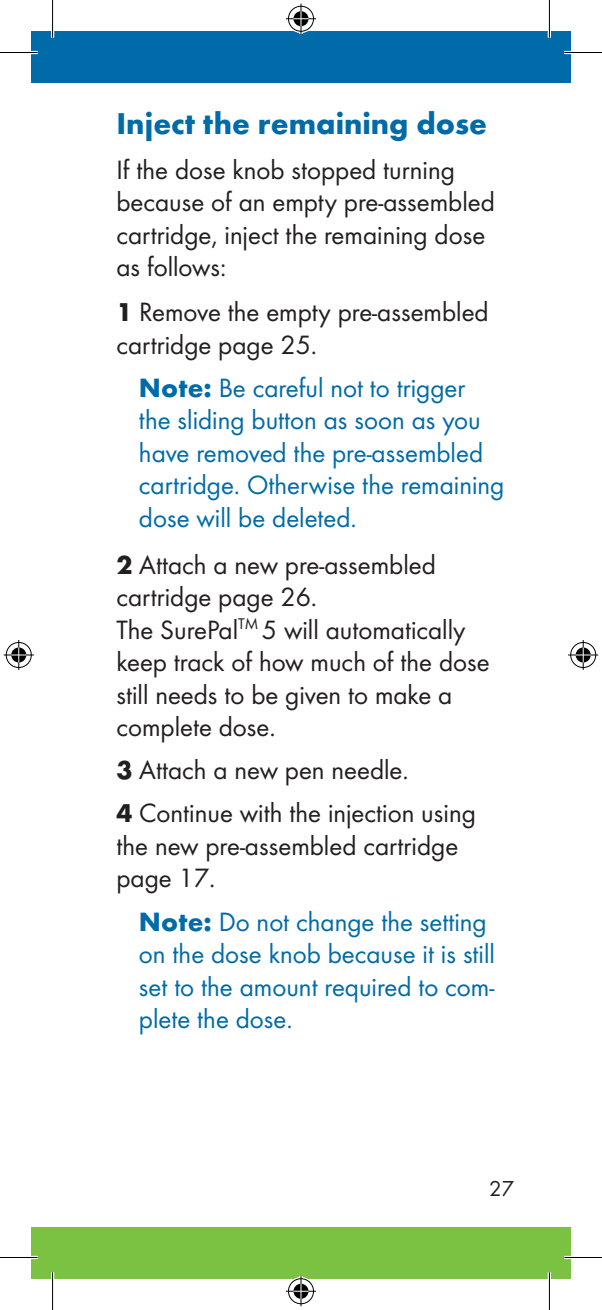
<style>
.page{position:relative;width:602px;height:1310px;background:#fff}
.page>*{position:absolute;margin:0;border:0;box-sizing:border-box;transform-origin:0 0}
.t1{font:700 31.25px "Futura";color:#006ba8}
.t2{font:27.5px/32.5px "Futura Boo";color:#231f20}
.t3{font:27.5px/32.5px "Futura Boo";color:#006ba8}
.t4{font:22.5px "Futura Boo";color:#231f20}
.s1{font-family:"Futura";font-weight:700;font-size:26.75px}
.s2{font-family:"Futura";font-weight:700}
</style>
<div class="page">
<div style="left:31px;top:1227px;width:539px;height:51px;background:#7bc142"></div>
<div style="left:31px;top:31px;width:539px;height:52px;background:#006ba8"></div>
<hr style="left:0;top:51px;width:38px;height:3px;background:#fff">
<hr style="left:564px;top:51px;width:37px;height:3px;background:#fff">
<hr style="left:0;top:1256px;width:38px;height:3px;background:#fff">
<hr style="left:564px;top:1256px;width:37px;height:3px;background:#fff">
<hr style="left:51px;top:0;width:3px;height:38px;background:#fff">
<hr style="left:51px;top:1272px;width:3px;height:38px;background:#fff">
<hr style="left:547px;top:0;width:3px;height:38px;background:#fff">
<hr style="left:547px;top:1272px;width:3px;height:38px;background:#fff">
<hr style="left:0;top:52px;width:38px;height:1px;background:#000">
<hr style="left:564px;top:52px;width:37px;height:1px;background:#000">
<hr style="left:0;top:1257px;width:38px;height:1px;background:#000">
<hr style="left:564px;top:1257px;width:37px;height:1px;background:#000">
<hr style="left:52px;top:0;width:1px;height:38px;background:#000">
<hr style="left:52px;top:1272px;width:1px;height:38px;background:#000">
<hr style="left:548px;top:0;width:1px;height:38px;background:#000">
<hr style="left:548px;top:1272px;width:1px;height:38px;background:#000">
<div style="left:286px;top:5px;width:29px;height:28px;border:3px solid #fff;border-radius:50%"></div>
<hr style="left:299px;top:4px;width:3px;height:30px;background:#fff">
<div style="left:291px;top:10px;width:19px;height:18px;border:3px solid #fff;border-radius:50%"></div>
<div style="left:288px;top:6px;width:25px;height:26px;border:1px solid #000;border-radius:50%"></div>
<hr style="left:286px;top:18px;width:30px;height:1px;background:#000">
<hr style="left:300px;top:4px;width:1px;height:30px;background:#000">
<svg style="left:286px;top:11px;width:29px;height:23px"></svg>
<div style="left:286px;top:1277px;width:29px;height:28px;border:3px solid #fff;border-radius:50%"></div>
<hr style="left:299px;top:1276px;width:3px;height:30px;background:#fff">
<div style="left:291px;top:1282px;width:19px;height:18px;border:3px solid #fff;border-radius:50%"></div>
<div style="left:288px;top:1278px;width:25px;height:26px;border:1px solid #000;border-radius:50%"></div>
<hr style="left:286px;top:1291px;width:30px;height:1px;background:#000">
<hr style="left:300px;top:1276px;width:1px;height:30px;background:#000">
<svg style="left:286px;top:1276px;width:29px;height:22px"></svg>
<div style="left:5px;top:641px;width:28px;height:28px;border:3px solid #fff;border-radius:50%"></div>
<hr style="left:4px;top:653px;width:30px;height:3px;background:#fff">
<div style="left:10px;top:646px;width:18px;height:18px;border:3px solid #fff;border-radius:50%"></div>
<div style="left:6px;top:642px;width:26px;height:26px;border:1px solid #000;border-radius:50%"></div>
<hr style="left:4px;top:654px;width:30px;height:1px;background:#000">
<hr style="left:18px;top:640px;width:1px;height:30px;background:#000">
<svg style="left:11px;top:641px;width:23px;height:28px"></svg>
<div style="left:568px;top:641px;width:28px;height:28px;border:3px solid #fff;border-radius:50%"></div>
<hr style="left:567px;top:653px;width:30px;height:3px;background:#fff">
<div style="left:573px;top:646px;width:18px;height:18px;border:3px solid #fff;border-radius:50%"></div>
<div style="left:570px;top:642px;width:25px;height:26px;border:1px solid #000;border-radius:50%"></div>
<hr style="left:567px;top:654px;width:30px;height:1px;background:#000">
<hr style="left:582px;top:640px;width:1px;height:30px;background:#000">
<svg style="left:567px;top:641px;width:23px;height:28px"></svg>
<p class="t1" style="left:116px;top:104px;width:372px">Inject the remaining dose</p>
<p class="t2" style="left:116px;top:153px;width:379px">If the dose knob stopped turning because of an empty pre-assembled cartridge, inject the remaining dose as follows:</p>
<p class="t2" style="left:116px;top:296px;width:373px"><span class="s1">1</span> Remove the empty pre-assembled cartridge page 25.</p>
<p class="t3" style="left:139px;top:371px;width:366px"><span class="s2">Note:</span> Be careful not to trigger<br>the sliding button as soon as you have removed the pre-assembled cartridge. Otherwise the remaining dose will be deleted.</p>
<p class="t2" style="left:116px;top:548px;width:374px"><span class="s1">2</span> Attach a new pre-assembled cartridge page 26.<br>The SurePal<sup>TM</sup> 5 will automatically keep track of how much of the dose still needs to be given to make a complete dose.</p>
<p class="t2" style="left:116px;top:748px;width:360px;line-height:43.2px"><span class="s1">3</span> Attach a new pen needle.<br><span class="s1">4</span> Continue with the injection using</p>
<p class="t2" style="left:116px;top:829px;width:343px">the new pre-assembled cartridge page 17.</p>
<p class="t3" style="left:139px;top:905px;width:357px"><span class="s2">Note:</span> Do not change the setting on the dose knob because it is still set to the amount required to com&shy;plete the dose.</p>
<p class="t4" style="left:488px;top:1175px;width:26px">27</p>
</div>
